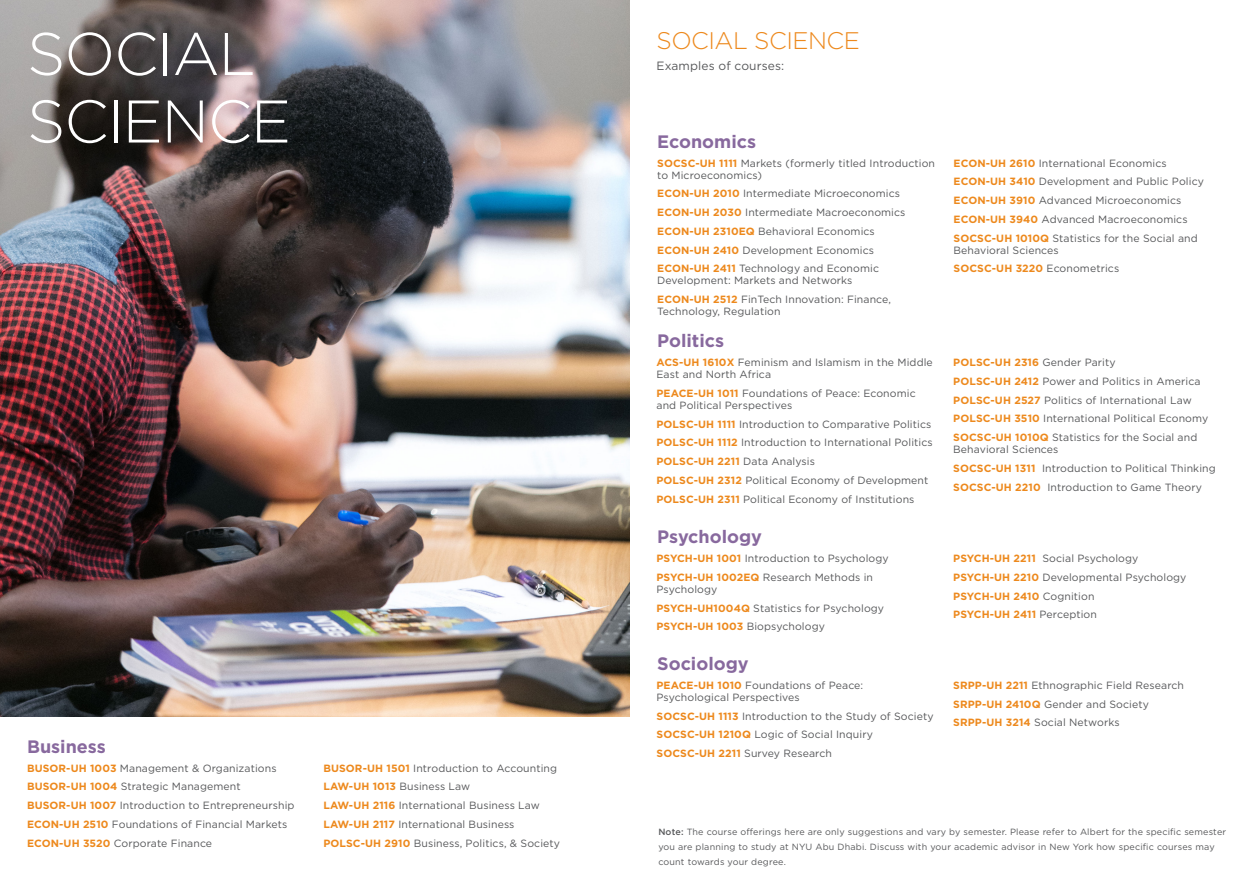
<style>
.page{position:relative;width:1259px;height:893px;background:#fff}
.page>*{position:absolute;margin:0;border:0;box-sizing:border-box;transform-origin:0 0}
.t1{font:300 60px "Gotham";letter-spacing:-.02em;color:#fff}
.t2{font:300 24px "Gotham";letter-spacing:-.02em;color:#ed891d}
.t3{font:700 18px "Gotham";color:#88699e}
.t4{font:12px "Gotham";letter-spacing:.01em;color:#57585a}
.t5{font:10.5px/12px "Gotham";letter-spacing:.01em;color:#57585a}
.t6{font:700 10.5px "Gotham";letter-spacing:.01em;color:#ed891d}
.t7{font:9px/15px "Gotham";letter-spacing:.02em;color:#57585a}
.s1{font-weight:700;color:#ed891d}
.s2{font-weight:400;color:#57585a}
.s3{font-weight:500}
</style>
<div class="page">
<img style="left:0;top:0;width:629px;height:716px">
<p class="t1" style="left:27px;top:16px;width:230px">SOCIAL</p>
<p class="t1" style="left:27px;top:83px;width:265px">SCIENCE</p>
<p class="t3" style="left:27px;top:734px;width:80px">Business</p>
<p class="t5" style="left:27px;top:762px;width:251px"><span class="s1">BUSOR-UH 1003</span> Management &amp; Organizations</p>
<p class="t5" style="left:27px;top:780px;width:215px"><span class="s1">BUSOR-UH 1004</span> Strategic Management</p>
<p class="t5" style="left:27px;top:799px;width:269px"><span class="s1">BUSOR-UH 1007</span> Introduction to Entrepreneurship</p>
<p class="t5" style="left:27px;top:818px;width:262px"><span class="s1">ECON-UH 2510</span> Foundations of Financial Markets</p>
<p class="t5" style="left:27px;top:837px;width:187px"><span class="s1">ECON-UH 3520</span> Corporate Finance</p>
<p class="t5" style="left:323px;top:762px;width:235px"><span class="s1">BUSOR-UH 1501</span> Introduction to Accounting</p>
<p class="t5" style="left:323px;top:780px;width:148px"><span class="s1">LAW-UH 1013</span> Business Law</p>
<p class="t5" style="left:323px;top:799px;width:218px"><span class="s1">LAW-UH 2116</span> International Business Law</p>
<p class="t5" style="left:323px;top:818px;width:193px"><span class="s1">LAW-UH 2117</span> International Business</p>
<p class="t5" style="left:323px;top:837px;width:238px"><span class="s1">POLSC-UH 2910</span> Business, Politics, &amp; Society</p>
<p class="t2" style="left:656px;top:26px;width:205px">SOCIAL SCIENCE</p>
<p class="t4" style="left:656px;top:58px;width:129px">Examples of courses:</p>
<p class="t3" style="left:657px;top:129px;width:100px">Economics</p>
<p class="t5" style="left:657px;top:157px;width:279px"><span class="s1">SOCSC-UH 1111</span> Markets (formerly titled Introduction to Microeconomics)</p>
<p class="t5" style="left:657px;top:187px;width:244px"><span class="s1">ECON-UH 2010</span> Intermediate Microeconomics</p>
<p class="t5" style="left:657px;top:206px;width:250px"><span class="s1">ECON-UH 2030</span> Intermediate Macroeconomics</p>
<p class="t5" style="left:657px;top:225px;width:219px"><span class="s1">ECON-UH 2310EQ</span> Behavioral Economics</p>
<p class="t5" style="left:657px;top:244px;width:218px"><span class="s1">ECON-UH 2410</span> Development Economics</p>
<p class="t5" style="left:657px;top:262px;width:223px"><span class="s1">ECON-UH 2411</span> Technology and Economic<br>Development: Markets and Networks</p>
<p class="t5" style="left:657px;top:293px;width:235px"><span class="s1">ECON-UH 2512</span> FinTech Innovation: Finance,<br>Technology, Regulation</p>
<p class="t3" style="left:657px;top:329px;width:68px">Politics</p>
<p class="t5" style="left:656px;top:356px;width:278px"><span class="s1">ACS-UH 1610X</span> Feminism and Islamism in the Middle<br>East and North Africa</p>
<p class="t5" style="left:656px;top:387px;width:261px"><span class="s1">PEACE-UH 1011</span> Foundations of Peace: Economic and Political Perspectives</p>
<p class="t5" style="left:656px;top:418px;width:276px"><span class="s1">POLSC-UH 1111</span> Introduction to Comparative Politics</p>
<p class="t5" style="left:656px;top:436px;width:278px"><span class="s1">POLSC-UH 1112</span> Introduction to International Politics</p>
<p class="t6" style="left:656px;top:454px;width:160px">POLSC-UH 2211 <span class="s2">Data Analysis</span></p>
<p class="t5" style="left:656px;top:474px;width:273px"><span class="s1">POLSC-UH 2312</span> Political Economy of Development</p>
<p class="t5" style="left:656px;top:493px;width:259px"><span class="s1">POLSC-UH 2311</span> Political Economy of Institutions</p>
<p class="t3" style="left:657px;top:525px;width:106px">Psychology</p>
<p class="t5" style="left:656px;top:552px;width:234px"><span class="s1">PSYCH-UH 1001</span> Introduction to Psychology</p>
<p class="t5" style="left:656px;top:571px;width:218px"><span class="s1">PSYCH-UH 1002EQ</span> Research Methods in<br>Psychology</p>
<p class="t5" style="left:656px;top:602px;width:229px"><span class="s1">PSYCH-UH1004Q</span> Statistics for Psychology</p>
<p class="t5" style="left:656px;top:620px;width:170px"><span class="s1">PSYCH-UH 1003</span> Biopsychology</p>
<p class="t3" style="left:657px;top:652px;width:93px">Sociology</p>
<p class="t5" style="left:656px;top:679px;width:208px"><span class="s1">PEACE-UH 1010</span> Foundations of Peace:<br>Psychological Perspectives</p>
<p class="t5" style="left:656px;top:710px;width:279px"><span class="s1">SOCSC-UH 1113</span> Introduction to the Study of Society</p>
<p class="t5" style="left:656px;top:728px;width:218px"><span class="s1">SOCSC-UH 1210Q</span> Logic of Social Inquiry</p>
<p class="t5" style="left:656px;top:747px;width:177px"><span class="s1">SOCSC-UH 2211</span> Survey Research</p>
<p class="t5" style="left:953px;top:157px;width:215px"><span class="s1">ECON-UH 2610</span> International Economics</p>
<p class="t5" style="left:953px;top:175px;width:252px"><span class="s1">ECON-UH 3410</span> Development and Public Policy</p>
<p class="t5" style="left:953px;top:194px;width:229px"><span class="s1">ECON-UH 3910</span> Advanced Microeconomics</p>
<p class="t5" style="left:953px;top:213px;width:235px"><span class="s1">ECON-UH 3940</span> Advanced Macroeconomics</p>
<p class="t5" style="left:953px;top:232px;width:246px"><span class="s1">SOCSC-UH 1010Q</span> Statistics for the Social and<br>Behavioral Sciences</p>
<p class="t6" style="left:953px;top:262px;width:167px">SOCSC-UH 3220 <span class="s2">Econometrics</span></p>
<p class="t6" style="left:953px;top:355px;width:164px">POLSC-UH 2316 <span class="s2">Gender Parity</span></p>
<p class="t5" style="left:953px;top:375px;width:249px"><span class="s1">POLSC-UH 2412</span> Power and Politics in America</p>
<p class="t5" style="left:953px;top:394px;width:240px"><span class="s1">POLSC-UH 2527</span> Politics of International Law</p>
<p class="t5" style="left:953px;top:412px;width:257px"><span class="s1">POLSC-UH 3510</span> International Political Economy</p>
<p class="t5" style="left:953px;top:431px;width:246px"><span class="s1">SOCSC-UH 1010Q</span> Statistics for the Social and<br>Behavioral Sciences</p>
<p class="t5" style="left:953px;top:462px;width:264px"><span class="s1">SOCSC-UH 1311</span> Introduction to Political Thinking</p>
<p class="t5" style="left:953px;top:481px;width:250px"><span class="s1">SOCSC-UH 2210</span> Introduction to Game Theory</p>
<p class="t5" style="left:953px;top:552px;width:187px"><span class="s1">PSYCH-UH 2211</span> Social Psychology</p>
<p class="t5" style="left:953px;top:571px;width:235px"><span class="s1">PSYCH-UH 2210</span> Developmental Psychology</p>
<p class="t6" style="left:953px;top:589px;width:143px">PSYCH-UH 2410 <span class="s2">Cognition</span></p>
<p class="t6" style="left:953px;top:608px;width:145px">PSYCH-UH 2411 <span class="s2">Perception</span></p>
<p class="t5" style="left:953px;top:679px;width:232px"><span class="s1">SRPP-UH 2211</span> Ethnographic Field Research</p>
<p class="t5" style="left:953px;top:698px;width:197px"><span class="s1">SRPP-UH 2410Q</span> Gender and Society</p>
<p class="t5" style="left:953px;top:716px;width:168px"><span class="s1">SRPP-UH 3214</span> Social Networks</p>
<p class="t7" style="left:658px;top:824px;width:569px"><span class="s3">Note:</span> The course offerings here are only suggestions and vary by semester. Please refer to Albert for the specific semester you are planning to study at NYU Abu Dhabi. Discuss with your academic advisor in New York how specific courses may count towards your degree.</p>
</div>
